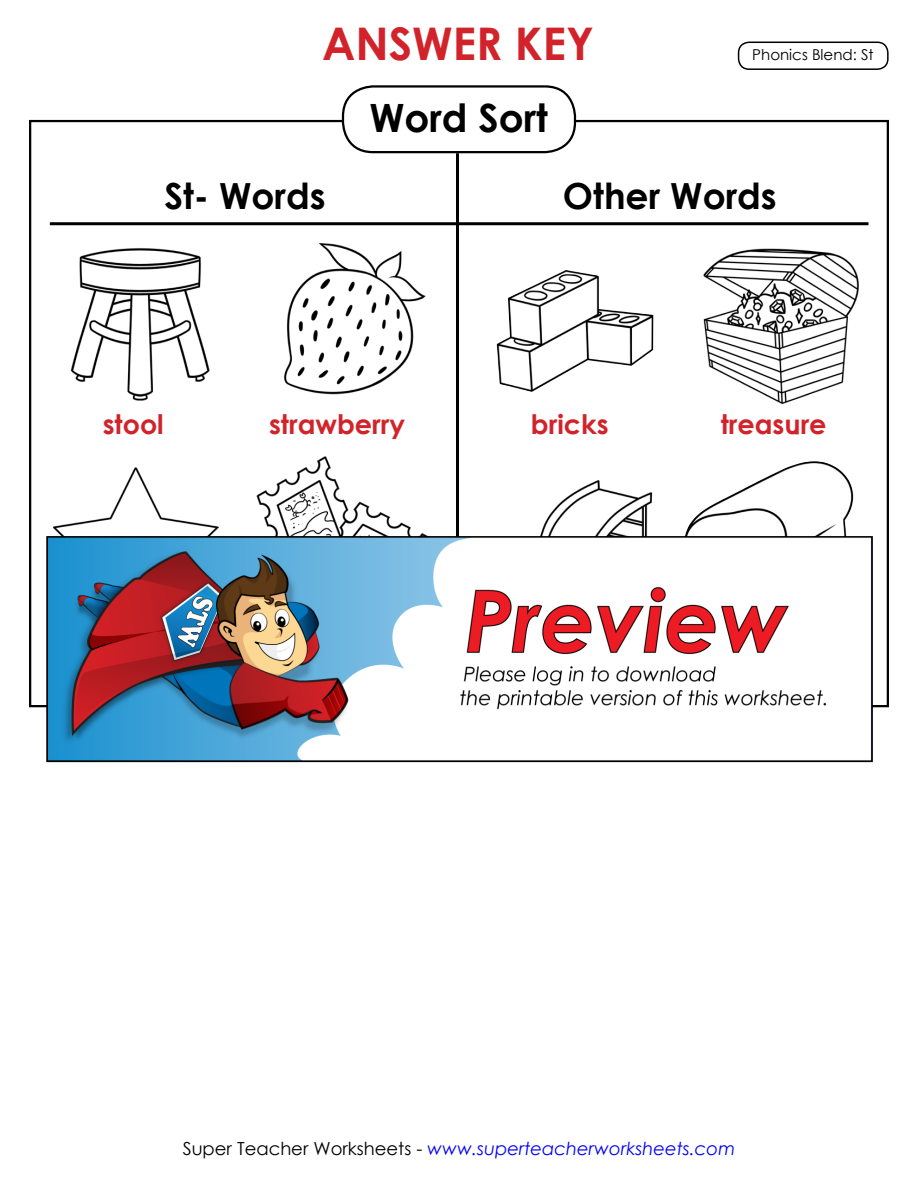
<style>
.page{position:relative;width:918px;height:1188px;background:#fff}
.page>*{position:absolute;margin:0;border:0;box-sizing:border-box;transform-origin:0 0}
.t1{font:700 45px "Century Gothic 2";color:#d2232a}
.t2{font:700 39px "Century Gothic 2";color:#000}
.t3{font:700 36px "Century Gothic 2";color:#000}
.t4{font:700 27px "Century STW3";color:#d2232a}
.t5{font:italic 18px "Century Gothic 2";color:#00f}
.t6{font:15px "Century Gothic 2";color:#000}
.s1{font-style:normal;color:#000}
</style>
<div class="page">
<div style="left:342px;top:85px;width:234px;height:68px;border:2px solid #000;border-radius:30px"></div>
<div style="left:738px;top:42px;width:151px;height:28px;border:2px solid #000;border-radius:10px"></div>
<hr style="left:456px;top:153px;width:3px;height:537px;background:#000">
<hr style="left:50px;top:222px;width:819px;height:3px;background:#000">
<img style="left:70px;top:248px;width:140px;height:153px">
<img style="left:695px;top:461px;width:159px;height:57px">
<img style="left:106px;top:467px;width:60px;height:51px">
<img style="left:256px;top:456px;width:135px;height:62px">
<img style="left:283px;top:243px;width:143px;height:152px">
<img style="left:547px;top:480px;width:106px;height:38px">
<img style="left:703px;top:248px;width:156px;height:157px">
<img style="left:496px;top:270px;width:158px;height:122px">
<img style="left:39px;top:518px;width:833px;height:245px">
<h1 class="t1" style="left:322px;top:9px;width:273px">ANSWER KEY</h1>
<h2 class="t2" style="left:369px;top:89px;width:180px">Word Sort</h2>
<p class="t6" style="left:752px;top:44px;width:123px">Phonics Blend: St</p>
<h3 class="t3" style="left:164px;top:169px;width:163px">St- Words</h3>
<h3 class="t3" style="left:563px;top:169px;width:215px">Other Words</h3>
<h3 class="t4" style="left:103px;top:404px;width:63px">stool</h3>
<h3 class="t4" style="left:269px;top:404px;width:138px">strawberry</h3>
<h3 class="t4" style="left:531px;top:404px;width:79px">bricks</h3>
<h3 class="t4" style="left:721px;top:404px;width:107px">treasure</h3>
<p class="t5" style="left:183px;top:1136px;width:554px"><span class="s1">Super Teacher Worksheets -</span> www.superteacherworksheets.com</p>
</div>
